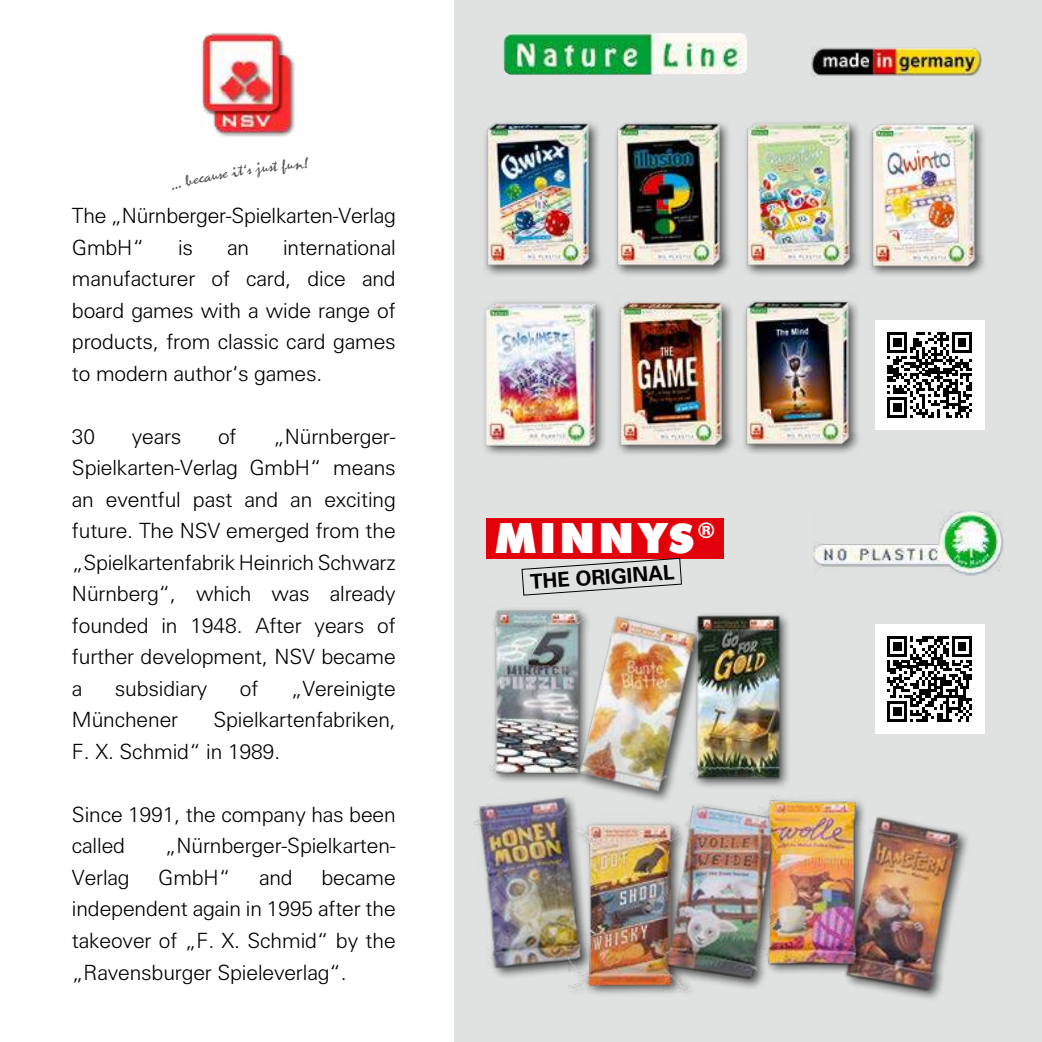
<style>
.page{position:relative;width:1042px;height:1042px;background:#fff}
.page>*{position:absolute;margin:0;border:0;box-sizing:border-box;transform-origin:0 0}
.t1{font:800 41.65px "Opine";letter-spacing:.14em;color:#fff}
.t2{font:300 21px/31.5px "Univers S";letter-spacing:-.005em;color:#000}
.t3{font:700 20.47px "Univers LT";color:#000}
.s1{font-family:"Univers CE";font-weight:900}
</style>
<div class="page">
<div style="left:455px;top:0;width:587px;height:1042px;background:#e0e1e1"></div>
<img style="left:485px;top:122px;width:113px;height:153px">
<img style="left:810px;top:47px;width:172px;height:29px">
<img style="left:503px;top:33px;width:244px;height:42px">
<div style="left:613px;top:121px;width:123px;height:156px;background:#000;opacity:.66"></div>
<img style="left:613px;top:121px;width:115px;height:154px">
<img style="left:745px;top:122px;width:113px;height:153px">
<img style="left:870px;top:123px;width:113px;height:152px">
<div style="left:481px;top:299px;width:126px;height:158px;background:#000;opacity:.66"></div>
<img style="left:482px;top:299px;width:117px;height:150px">
<img style="left:618px;top:302px;width:113px;height:152px">
<img style="left:744px;top:301px;width:113px;height:152px">
<img style="left:813px;top:510px;width:191px;height:65px">
<img style="left:489px;top:609px;width:81px;height:171px">
<img style="left:570px;top:608px;width:119px;height:193px">
<div style="left:689px;top:612px;width:102px;height:177px;background:#000;opacity:.66"></div>
<img style="left:689px;top:612px;width:98px;height:173px">
<img style="left:845px;top:816px;width:123px;height:183px">
<div style="left:473px;top:795px;width:121px;height:185px;background:#000;opacity:.66"></div>
<img style="left:473px;top:788px;width:119px;height:187px">
<div style="left:566px;top:820px;width:131px;height:180px;background:#000;opacity:.66"></div>
<img style="left:569px;top:815px;width:121px;height:177px">
<div style="left:659px;top:802px;width:130px;height:189px;background:#000;opacity:.66"></div>
<img style="left:658px;top:795px;width:131px;height:191px">
<div style="left:760px;top:797px;width:107px;height:178px;background:#000;opacity:.66"></div>
<img style="left:758px;top:795px;width:102px;height:174px">
<div style="left:486px;top:518px;width:238px;height:41px;background:#e2000a"></div>
<svg style="left:521px;top:558px;width:161px;height:38px"></svg>
<div style="left:875px;top:320px;width:109px;height:109px;background:#fff"></div>
<svg style="left:887px;top:332px;width:85px;height:86px"></svg>
<div style="left:875px;top:624px;width:109px;height:109px;background:#fff"></div>
<svg style="left:887px;top:636px;width:85px;height:85px"></svg>
<img style="left:201px;top:32px;width:94px;height:105px">
<p class="t2" style="left:72px;top:201px;width:325px">The „Nürnberger-Spielkarten-Verlag<br>GmbH“</p>
<p class="t2" style="left:72px;top:233px;width:325px;text-align:justify;text-indent:211px">international manufacturer of card, dice and board games with a wide range of products, from classic card games to modern author‘s games.</p>
<p class="t2" style="left:178px;top:233px;width:17px">is</p>
<p class="t2" style="left:227px;top:233px;width:23px">an</p>
<p class="t2" style="left:72px;top:422px;width:25px">30</p>
<p class="t2" style="left:132px;top:422px;width:51px">years</p>
<p class="t2" style="left:218px;top:422px;width:20px">of</p>
<p class="t2" style="left:72px;top:422px;width:325px;text-align:justify;text-indent:201px">„Nürnberger-Spielkarten-Verlag GmbH“ means an eventful past and an exciting future. The NSV emerged from the „Spielkartenfabrik Heinrich Schwarz Nürnberg“, which was already founded in 1948. After years of further development, NSV became a</p>
<p class="t2" style="left:115px;top:674px;width:94px">subsidiary</p>
<p class="t2" style="left:240px;top:674px;width:20px">of</p>
<p class="t2" style="left:291px;top:674px;width:106px">„Vereinigte</p>
<p class="t2" style="left:72px;top:705px;width:108px">Münchener</p>
<p class="t2" style="left:72px;top:705px;width:325px;text-indent:141px">Spielkartenfabriken,<br>F. X. Schmid“ in 1989.</p>
<p class="t2" style="left:72px;top:800px;width:325px">Since 1991, the company has been called</p>
<p class="t2" style="left:165px;top:831px;width:232px">„Nürnberger-Spielkarten-</p>
<p class="t2" style="left:72px;top:863px;width:59px">Verlag</p>
<p class="t2" style="left:158px;top:863px;width:74px">GmbH“</p>
<p class="t2" style="left:259px;top:863px;width:35px">and</p>
<p class="t2" style="left:72px;top:863px;width:325px;text-align:justify;text-indent:250px">became independent again in 1995 after the takeover of „F. X. Schmid“ by the „Ravensburger Spieleverlag“.</p>
<h1 class="t1" style="left:496px;top:514px;width:230px">MINNYS<span class="s1">®</span></h1>
<p class="t3" style="left:529px;top:570px;width:146px;rotate:-4deg">THE ORIGINAL</p>
</div>
